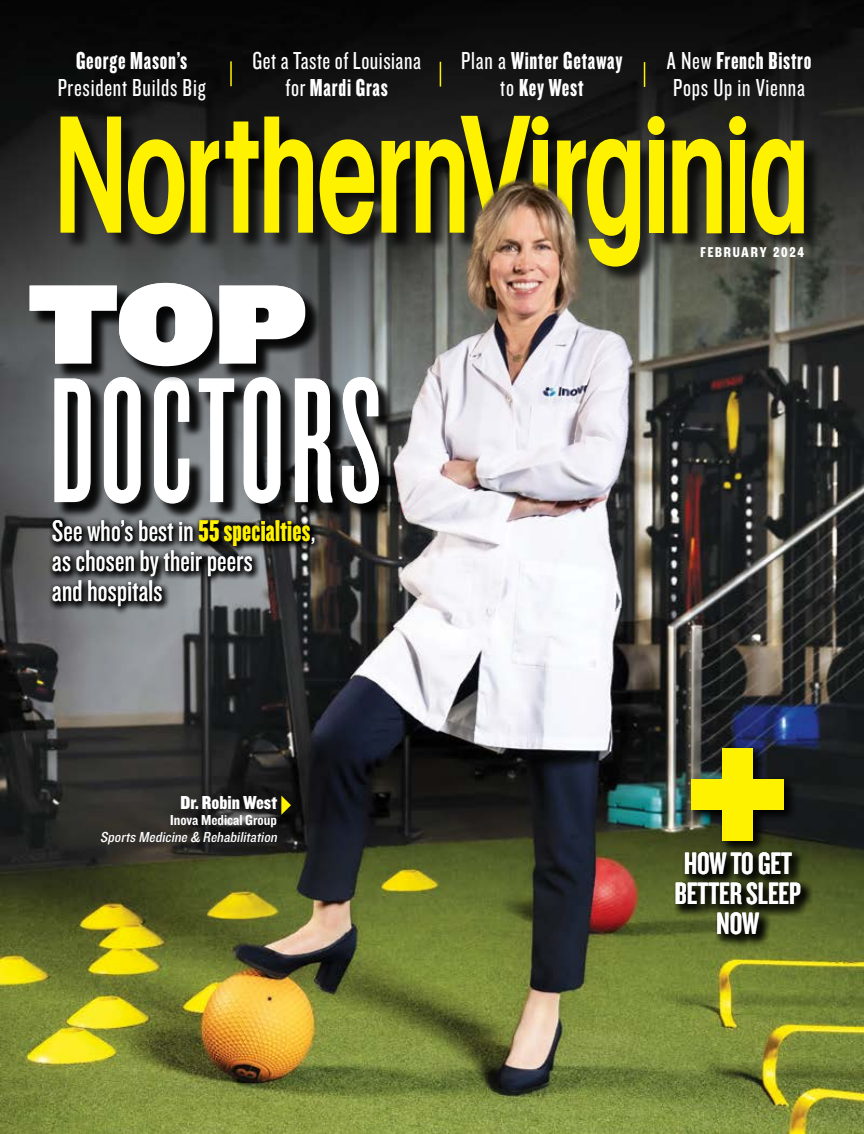
<style>
.page{position:relative;width:864px;height:1134px;background:#fff}
.page>*{position:absolute;margin:0;border:0;box-sizing:border-box;transform-origin:0 0}
.t1{font:185.4px "Knockout 46 Flyweight";letter-spacing:.03em;color:#fff}
.t2{font:117px "Knockout 93 Ultmt Heviwt";color:#fff}
.t3{font:31.95px/30px "Knockout 48 Featherweight";letter-spacing:-.005em;color:#fff;text-align:center}
.t4{font:30.75px/30px "Knockout 28 Junior Feathrwt";letter-spacing:.01em;color:#fff}
.t5{font:25.5px/27px "Knockout 28 Junior Feathrwt";letter-spacing:.03em;color:#fff;text-align:center}
.t6{font:25.5px/27px "Knockout 68 Full Featherwt";letter-spacing:.03em;color:#fff;text-align:center}
.t7{font:19.5px "Knockout 70 Full Welterwt";color:#fff}
.t8{font:italic 15px/16.5px "Knockout 30 Junior Welterwt";color:#fff;text-align:right}
.t9{font:700 condensed 15px "Roc Grotesk";letter-spacing:.12em;color:#fff}
.s1{font-family:"Knockout 68 Full Featherwt"}
.s2{font-family:"Knockout 28 Junior Feathrwt"}
.s3{font-family:"Knockout 68 Full Featherwt";color:#fff200}
.s4{font-family:"Knockout 50 Welterweight";font-style:normal}
</style>
<div class="page">
<img style="left:0;top:0;width:864px;height:1134px">
<div style="left:63px;top:119px;width:420px;height:134px;background:#000;opacity:.75"></div>
<svg style="left:61px;top:117px;width:60px;height:116px;background:#afa70b"></svg>
<svg style="left:128px;top:139px;width:56px;height:95px;background:#9f980d"></svg>
<svg style="left:191px;top:141px;width:28px;height:92px;background:#a49c09"></svg>
<svg style="left:225px;top:117px;width:88px;height:116px;background:#90890e"></svg>
<svg style="left:320px;top:139px;width:54px;height:95px;background:#afa608"></svg>
<svg style="left:381px;top:141px;width:29px;height:21px"></svg>
<div style="left:463px;top:118px;width:360px;height:167px;background:#000;opacity:.75"></div>
<div style="left:532px;top:116px;width:16px;height:19px;background:#fff200;border-radius:50%"></div>
<div style="left:648px;top:116px;width:17px;height:19px;background:#fff200;border-radius:50%"></div>
<div style="left:729px;top:116px;width:17px;height:19px;background:#fff200;border-radius:50%"></div>
<svg style="left:416px;top:116px;width:114px;height:46px;background:#7f790d"></svg>
<div style="left:533px;top:141px;width:15px;height:92px;background:#fff200"></div>
<svg style="left:557px;top:139px;width:83px;height:23px;background:#c7bd05"></svg>
<div style="left:649px;top:141px;width:15px;height:92px;background:#fff200"></div>
<svg style="left:672px;top:139px;width:50px;height:94px;background:#b0a80a"></svg>
<div style="left:730px;top:141px;width:15px;height:92px;background:#fff200"></div>
<svg style="left:752px;top:139px;width:52px;height:96px;background:#b7af0c"></svg>
<svg style="left:281px;top:796px;width:10px;height:19px"></svg>
<img style="left:345px;top:162px;width:304px;height:446px">
<hr style="left:230px;top:61px;width:2px;height:25px;background:#fff200">
<svg style="left:440px;top:62px;width:1px;height:25px"></svg>
<svg style="left:644px;top:62px;width:1px;height:25px"></svg>
<div style="left:56px;top:379px;width:339px;height:141px;background:#000;opacity:.75"></div>
<div style="left:32px;top:285px;width:290px;height:98px;background:#000;opacity:.75"></div>
<div style="left:688px;top:745px;width:110px;height:109px;background:#000;opacity:.75"></div>
<div style="left:722px;top:748px;width:31px;height:93px;background:#fff200"></div>
<div style="left:691px;top:779px;width:93px;height:31px;background:#fff200"></div>
<svg style="left:49px;top:516px;width:274px;height:99px;background:#454647"></svg>
<div style="left:673px;top:850px;width:140px;height:97px;background:#000;opacity:.75"></div>
<p class="t5" style="left:58px;top:46px;width:149px"><span class="s1">George Mason’s<br></span>President Builds Big</p>
<p class="t5" style="left:252px;top:46px;width:170px">Get a Taste of Louisiana for <span class="s1">Mardi Gras</span></p>
<p class="t6" style="left:461px;top:46px;width:163px"><span class="s2">Plan a</span> Winter Getaway <span class="s2">to</span> Key West</p>
<p class="t5" style="left:667px;top:46px;width:146px;text-align:left">A New <span class="s1">French Bistro<br></span>Pops Up in Vienna</p>
<h2 class="t2" style="left:28px;top:238px;width:281px">TOP</h2>
<h1 class="t1" style="left:50px;top:337px;width:333px">DOCTORS</h1>
<p class="t4" style="left:52px;top:515px;width:265px">See who’s best in <span class="s3">55 specialties</span>, as chosen by their peers<br>and hospitals</p>
<p class="t7" style="left:181px;top:790px;width:98px">Dr. Robin West</p>
<p class="t8" style="left:100px;top:812px;width:182px"><span class="s4">Inova Medical Group<br></span>SportsMedicine &amp; Rehabilitation</p>
<p class="t9" style="left:701px;top:243px;width:105px">FEBRUARY 2024</p>
<p class="t3" style="left:675px;top:848px;width:128px">HOW TO GET<br>BETTER SLEEP<br>NOW</p>
</div>
